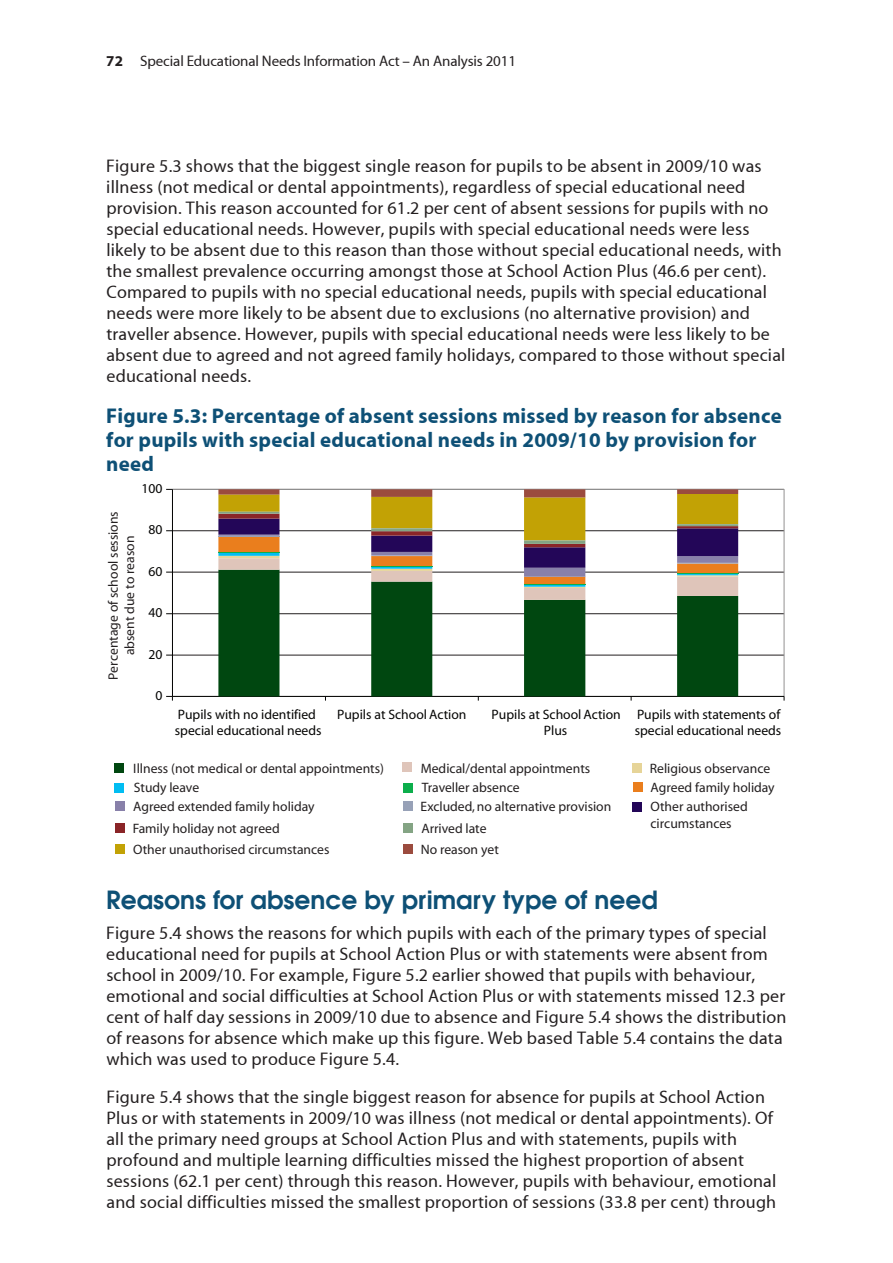
<style>
.page{position:relative;width:893px;height:1263px;background:#fff}
.page>*{position:absolute;margin:0;border:0;box-sizing:border-box;transform-origin:0 0}
.t1{font:600 24.9px "Avant Garde";color:#0e5076}
.t2{font:21px/24px "Myriad MM Bold";letter-spacing:.01em;color:#0e5076}
.t3{font:18px/21px "Myriad MM";letter-spacing:.01em;color:#231f20}
.t4{font:15px "Myriad MM";letter-spacing:-.01em;color:#231f20}
.t5{font:13.65px/16.4px "Myriad MM";color:#231f20}
.t6{font:13.65px/16.2px "Myriad MM";color:#050504}
.t7{font:600 13.65px/16.4px "Myriad MM";color:#231f20;text-align:center}
.s1{font-family:"Myriad MM Bold"}
</style>
<div class="page">
<hr style="left:172px;top:655px;width:612px;height:1px;background:#231f20">
<hr style="left:172px;top:613px;width:612px;height:1px;background:#231f20">
<hr style="left:172px;top:572px;width:612px;height:1px;background:#231f20">
<hr style="left:172px;top:530px;width:612px;height:1px;background:#231f20">
<hr style="left:172px;top:489px;width:1px;height:207px;background:#050504">
<hr style="left:172px;top:696px;width:612px;height:1px;background:#050504">
<svg style="left:166px;top:696px;width:7px;height:5px"></svg>
<div style="left:403px;top:844px;width:9px;height:10px;background:#9b4b3e"></div>
<div style="left:115px;top:844px;width:9px;height:10px;background:#c2a205"></div>
<div style="left:403px;top:823px;width:10px;height:10px;background:#84a484"></div>
<div style="left:115px;top:823px;width:9px;height:10px;background:#8a2528"></div>
<div style="left:632px;top:802px;width:10px;height:9px;background:#230658"></div>
<div style="left:403px;top:802px;width:10px;height:9px;background:#97a1b7"></div>
<div style="left:115px;top:802px;width:9px;height:9px;background:#8880a9"></div>
<div style="left:633px;top:782px;width:9px;height:10px;background:#ea7e1d"></div>
<div style="left:403px;top:783px;width:9px;height:9px;background:#0cae4c"></div>
<div style="left:115px;top:783px;width:9px;height:9px;background:#01bdf2"></div>
<div style="left:632px;top:763px;width:10px;height:9px;background:#e6d498"></div>
<div style="left:403px;top:762px;width:9px;height:10px;background:#dfc5ba"></div>
<div style="left:115px;top:763px;width:9px;height:10px;background:#004710"></div>
<svg style="left:218px;top:600px;width:520px;height:96px"></svg>
<svg style="left:218px;top:489px;width:520px;height:111px"></svg>
<hr style="left:218px;top:512px;width:61px;height:2px;background:#84a484">
<hr style="left:371px;top:528px;width:61px;height:3px;background:#84a484">
<svg style="left:524px;top:540px;width:61px;height:4px"></svg>
<hr style="left:677px;top:524px;width:61px;height:2px;background:#84a484">
<hr style="left:218px;top:552px;width:61px;height:1px;background:#0cae4c">
<hr style="left:371px;top:566px;width:61px;height:1px;background:#0cae4c">
<hr style="left:524px;top:584px;width:61px;height:1px;background:#0cae4c">
<hr style="left:677px;top:573px;width:61px;height:1px;background:#0cae4c">
<p class="t4" style="left:106px;top:53px;width:411px"><span class="s1">72</span> Special Educational Needs Information Act – An Analysis 2011</p>
<p class="t3" style="left:106px;top:157px;width:681px">Figure 5.3 shows that the biggest single reason for pupils to be absent in 2009/10 was illness (not medical or dental appointments), regardless of special educational need provision. This reason accounted for 61.2 per cent of absent sessions for pupils with no special educational needs. However, pupils with special educational needs were less likely to be absent due to this reason than those without special educational needs, with the smallest prevalence occurring amongst those at School Action Plus (46.6 per cent).<br>Compared to pupils with no special educational needs, pupils with special educational needs were more likely to be absent due to exclusions (no alternative provision) and traveller absence. However, pupils with special educational needs were less likely to be absent due to agreed and not agreed family holidays, compared to those without special educational needs.</p>
<p class="t2" style="left:106px;top:405px;width:677px">Figure 5.3: Percentage of absent sessions missed by reason for absence for pupils with special educational needs in 2009/10 by provision for need</p>
<p class="t7" style="left:106px;top:680px;width:170px;rotate:-90deg">Percentage of school sessions absent due to reason</p>
<p class="t6" style="left:142px;top:481px;width:23px">100</p>
<p class="t6" style="left:149px;top:522px;width:16px">80</p>
<p class="t6" style="left:149px;top:564px;width:16px">60</p>
<p class="t6" style="left:149px;top:605px;width:16px">40</p>
<p class="t6" style="left:149px;top:646px;width:16px">20</p>
<p class="t6" style="left:156px;top:688px;width:9px">0</p>
<p class="t6" style="left:175px;top:707px;width:148px">Pupils with no identified special educational needs</p>
<p class="t6" style="left:337px;top:707px;width:131px">Pupils at School Action</p>
<p class="t6" style="left:492px;top:707px;width:131px;text-align:center">Pupils at School Action<br>Plus</p>
<p class="t6" style="left:635px;top:707px;width:148px">Pupils with statements of special educational needs</p>
<p class="t5" style="left:133px;top:761px;width:252px">Illness (not medical or dental appointments)</p>
<p class="t5" style="left:421px;top:761px;width:171px">Medical/dental appointments</p>
<p class="t5" style="left:650px;top:760px;width:122px">Religious observance</p>
<p class="t5" style="left:134px;top:780px;width:67px">Study leave</p>
<p class="t5" style="left:422px;top:780px;width:99px">Traveller absence</p>
<p class="t5" style="left:651px;top:780px;width:126px">Agreed family holiday</p>
<p class="t5" style="left:133px;top:799px;width:183px">Agreed extended family holiday</p>
<p class="t5" style="left:421px;top:799px;width:192px">Excluded, no alternative provision</p>
<p class="t5" style="left:133px;top:821px;width:149px">Family holiday not agreed</p>
<p class="t5" style="left:421px;top:821px;width:67px">Arrived late</p>
<p class="t5" style="left:133px;top:841px;width:198px">Other unauthorised circumstances</p>
<p class="t5" style="left:421px;top:842px;width:80px">No reason yet</p>
<p class="t5" style="left:650px;top:799px;width:99px">Other authorised circumstances</p>
<h1 class="t1" style="left:106px;top:884px;width:553px">Reasons for absence by primary type of need</h1>
<p class="t3" style="left:106px;top:923px;width:682px">Figure 5.4 shows the reasons for which pupils with each of the primary types of special educational need for pupils at School Action Plus or with statements were absent from school in 2009/10. For example, Figure 5.2 earlier showed that pupils with behaviour, emotional and social difficulties at School Action Plus or with statements missed 12.3 per cent of half day sessions in 2009/10 due to absence and Figure 5.4 shows the distribution of reasons for absence which make up this figure. Web based Table 5.4 contains the data which was used to produce Figure 5.4.</p>
<p class="t3" style="left:106px;top:1087px;width:671px">Figure 5.4 shows that the single biggest reason for absence for pupils at School Action Plus or with statements in 2009/10 was illness (not medical or dental appointments). Of all the primary need groups at School Action Plus and with statements, pupils with profound and multiple learning difficulties missed the highest proportion of absent sessions (62.1 per cent) through this reason. However, pupils with behaviour, emotional and social difficulties missed the smallest proportion of sessions (33.8 per cent) through</p>
</div>
